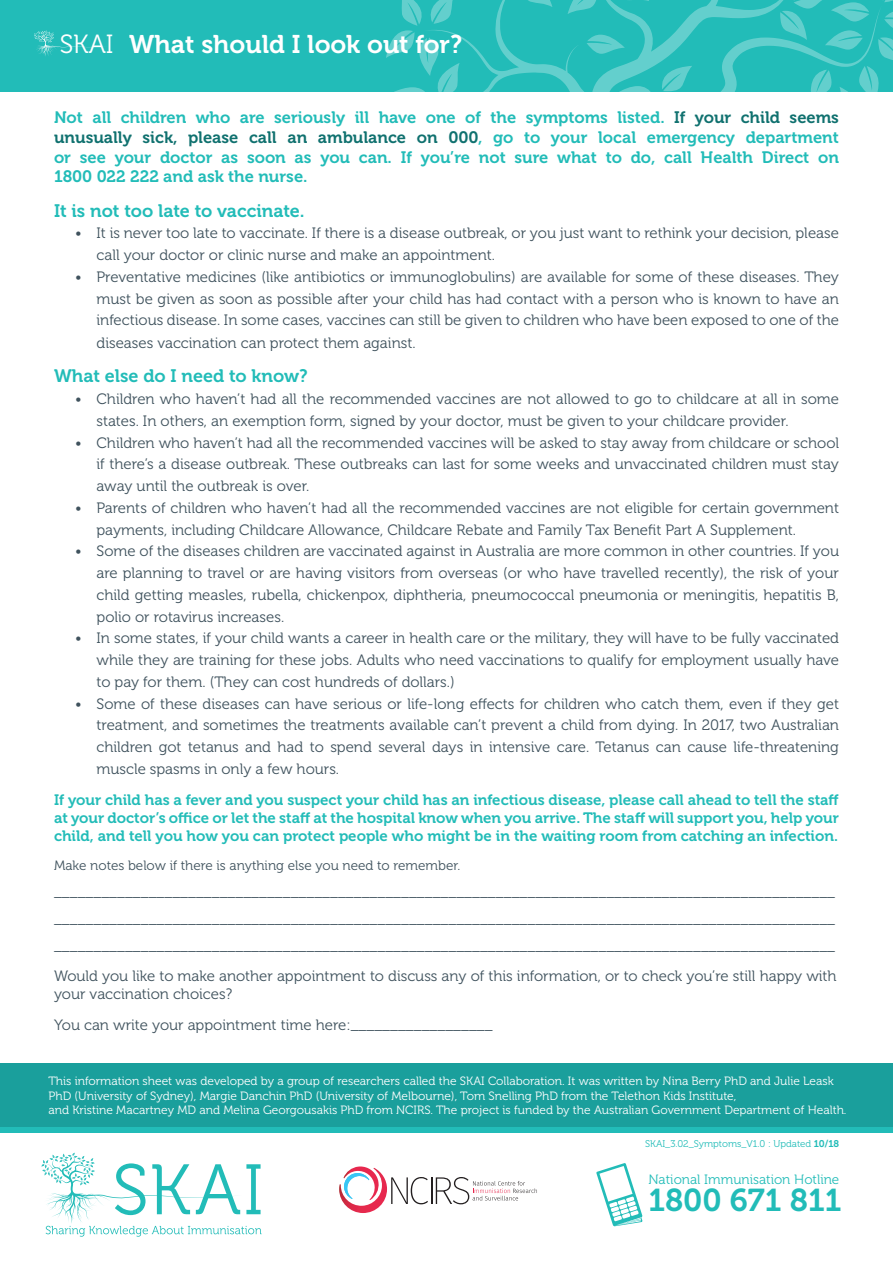
<style>
.page{position:relative;width:893px;height:1263px;background:#fff}
.page>*{position:absolute;margin:0;border:0;box-sizing:border-box;transform-origin:0 0}
.SKAI_Small_SubHead{font:31.5px "Museo 700";letter-spacing:-.005em;color:#22bcb8}
.t1{font:25.5px "Museo 700";color:#fff}
.SKAI_Small_SubHead-2{font:18px "Museo 700";color:#22bcb8}
.SKAI_Small_SubHead-3{font:16.5px/19.8px "Museo 700";color:#22bcb8;text-align:justify}
.SKAI_Body{font:15px/21.8px "Museo 300";color:#3f525d;text-align:justify}
.SKAI_Small_SubHead-4{font:15px/18px "Museo 700";color:#22bcb8;text-align:justify}
.SKAI_Small_SubHead-5{font:13.5px "Museo 300";color:#3f525d}
.SKAI_Small_SubHead-6{font:13.5px "Museo 300";color:#22bcb8}
.SKAI_References{font:12px/14.4px "Museo 300";color:#fff}
.SKAI_BodyCopy{font:9.75px "Museo 300";color:#22bcb8}
.s1{font-family:"Museo 300";font-size:26.25px}
.s2{color:#10716f}
.s3{font-family:"Museo 700"}
</style>
<div class="page">
<div style="left:0;top:0;width:893px;height:91px;background:#22bcb8"></div>
<svg style="left:386px;top:0;width:507px;height:92px"></svg>
<svg style="left:34px;top:31px;width:68px;height:25px"></svg>
<div style="left:0;top:1126px;width:893px;height:7px;background:#22bcb8"></div>
<svg style="left:41px;top:1153px;width:221px;height:84px"></svg>
<div style="left:0;top:1063px;width:893px;height:63px;background:#1a9f9c"></div>
<svg style="left:596px;top:1163px;width:47px;height:63px"></svg>
<svg style="left:339px;top:1166px;width:198px;height:47px"></svg>
<p class="t1" style="left:60px;top:30px;width:404px"><span class="s1">SKAI</span> What should I look out for?</p>
<p class="SKAI_Small_SubHead-3" style="left:54px;top:108px;width:786px">Not all children who are seriously ill have one of the symptoms listed. <span class="s2">If your child seems unusually sick, please call an ambulance on 000</span>, go to your local emergency department or see your doctor as soon as you can. If you’re not sure what to do, call Health Direct on 1800 022 222 and ask the nurse.</p>
<p class="SKAI_Small_SubHead-2" style="left:54px;top:200px;width:252px">It is not too late to vaccinate.</p>
<p class="SKAI_Body" style="left:97px;top:223px;width:744px;text-indent:-21px">• It is never too late to vaccinate. If there is a disease outbreak, or you just want to rethink your decision, please call your doctor or clinic nurse and make an appointment.</p>
<p class="SKAI_Body" style="left:97px;top:266px;width:744px;text-indent:-21px">• Preventative medicines (like antibiotics or immunoglobulins) are available for some of these diseases. They must be given as soon as possible after your child has had contact with a person who is known to have an infectious disease. In some cases, vaccines can still be given to children who have been exposed to one of the diseases vaccination can protect them against.</p>
<p class="SKAI_Small_SubHead-2" style="left:54px;top:366px;width:255px">What else do I need to know?</p>
<p class="SKAI_Body" style="left:97px;top:388px;width:744px;text-indent:-21px">• Children who haven’t had all the recommended vaccines are not allowed to go to childcare at all in some states. In others, an exemption form, signed by your doctor, must be given to your childcare provider.</p>
<p class="SKAI_Body" style="left:97px;top:432px;width:744px;text-indent:-21px">• Children who haven’t had all the recommended vaccines will be asked to stay away from childcare or school if there’s a disease outbreak. These outbreaks can last for some weeks and unvaccinated children must stay away until the outbreak is over.</p>
<p class="SKAI_Body" style="left:97px;top:497px;width:744px;text-indent:-21px">• Parents of children who haven’t had all the recommended vaccines are not eligible for certain government payments, including Childcare Allowance, Childcare Rebate and Family Tax Benefit Part A Supplement.</p>
<p class="SKAI_Body" style="left:97px;top:541px;width:744px;text-indent:-21px">• Some of the diseases children are vaccinated against in Australia are more common in other countries. If you are planning to travel or are having visitors from overseas (or who have travelled recently), the risk of your child getting measles, rubella, chickenpox, diphtheria, pneumococcal pneumonia or meningitis, hepatitis B, polio or rotavirus increases.</p>
<p class="SKAI_Body" style="left:97px;top:628px;width:744px;text-indent:-21px">• In some states, if your child wants a career in health care or the military, they will have to be fully vaccinated while they are training for these jobs. Adults who need vaccinations to qualify for employment usually have to pay for them. (They can cost hundreds of dollars.)</p>
<p class="SKAI_Body" style="left:97px;top:693px;width:744px;text-indent:-21px">• Some of these diseases can have serious or life-long effects for children who catch them, even if they get treatment, and sometimes the treatments available can’t prevent a child from dying. In 2017, two Australian children got tetanus and had to spend several days in intensive care. Tetanus can cause life-threatening muscle spasms in only a few hours.</p>
<p class="SKAI_Small_SubHead-4" style="left:54px;top:791px;width:786px">If your child has a fever and you suspect your child has an infectious disease, please call ahead to tell the staff at your doctor’s office or let the staff at the hospital know when you arrive. The staff will support you, help your child, and tell you how you can protect people who might be in the waiting room from catching an infection.</p>
<p class="SKAI_Small_SubHead-5" style="left:54px;top:858px;width:408px">Make notes below if there is anything else you need to remember.</p>
<p class="SKAI_Body" style="left:54px;top:878px;width:783px;line-height:27px">___________________________________________________________________________________________________ ___________________________________________________________________________________________________ ___________________________________________________________________________________________________</p>
<p class="SKAI_Body" style="left:54px;top:967px;width:784px;line-height:18px">Would you like to make another appointment to discuss any of this information, or to check you’re still happy with your vaccination choices?</p>
<p class="SKAI_Body" style="left:54px;top:1014px;width:440px">You can write your appointment time here:__________________</p>
<p class="SKAI_References" style="left:48px;top:1074px;width:800px">This information sheet was developed by a group of researchers called the SKAI Collaboration. It was written by Nina Berry PhD and Julie Leask<br>PhD (University of Sydney), Margie Danchin PhD (University of Melbourne), Tom Snelling PhD from the Telethon Kids Institute,<br>and Kristine Macartney MD and Melina Georgousakis PhD from NCIRS. The project is funded by the Australian Government Department of Health.</p>
<p class="SKAI_BodyCopy" style="left:645px;top:1138px;width:196px">SKAI_3.02_Symptoms_V1.0 : Updated <span class="s3">10/18</span></p>
<p class="SKAI_Small_SubHead-6" style="left:648px;top:1172px;width:192px">National Immunisation Hotline</p>
<p class="SKAI_Small_SubHead" style="left:648px;top:1182px;width:195px">1800 671 811</p>
</div>
